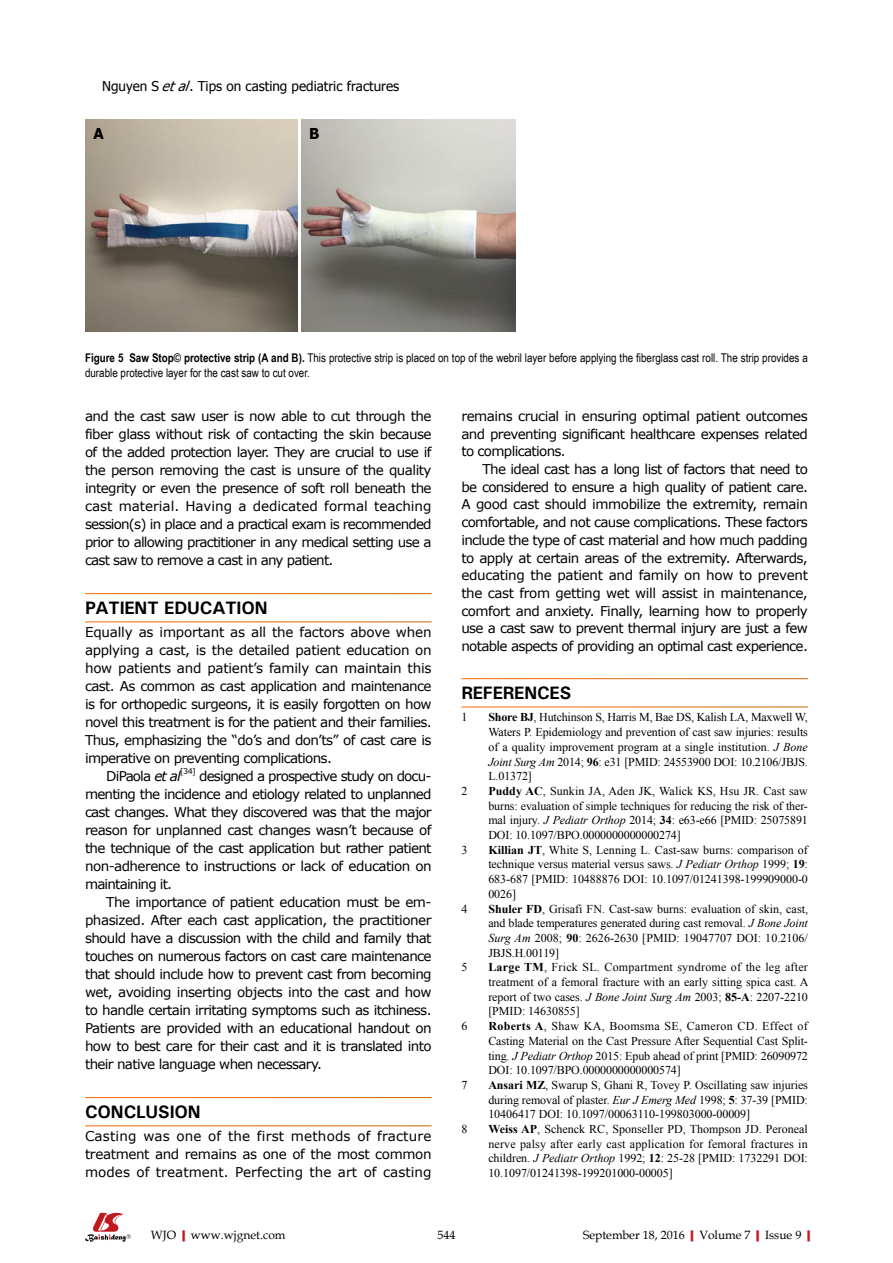
<style>
.page{position:relative;width:893px;height:1263px;background:#fff}
.page>*{position:absolute;margin:0;border:0;box-sizing:border-box;transform-origin:0 0}
.t1{font:700 18px "Univers";letter-spacing:-.01em;color:#000}
.t2{font:700 15px "Tahoma";color:#000}
.t3{font:13.5px/18px "Verdana";letter-spacing:-.05em;color:#000;text-align:justify}
.t4{font:13.5px "Verdana";letter-spacing:-.025em;color:#000}
.t5{font:13.5px "Verdana";letter-spacing:-.015em;color:#000}
.t6{font:13.5px "Verdana";letter-spacing:-.03em;color:#000}
.t7{font:13.5px "Tahoma";color:#000}
.t8{font:12px/14.7px "Times New Roman";letter-spacing:-.005em;color:#000;text-align:justify}
.t9{font:12px/15px "Arial Narrow";color:#000}
.t10{font:12px "Book Antiqua";color:#000}
.t11{font:7.8px "Verdana";color:#000}
.s1{font-style:italic}
.s2{font-weight:700}
.s3{font-weight:700;color:#c01920}
</style>
<div class="page">
<svg style="left:85px;top:1213px;width:46px;height:29px"></svg>
<img style="left:85px;top:119px;width:213px;height:213px">
<img style="left:302px;top:119px;width:213px;height:213px">
<p class="t7" style="left:102px;top:77px;width:299px">Nguyen S <span class="s1">etal</span>. Tips on casting pediatric fractures</p>
<p class="t2" style="left:94px;top:123px;width:12px">A</p>
<p class="t2" style="left:309px;top:123px;width:12px">B</p>
<p class="t9" style="left:85px;top:350px;width:724px"><span class="s2">Figure 5 Saw Stop© protective strip (A and B).</span> This protective strip is placed on top of the webril layer before applying the fiberglass cast roll. The strip provides a durable protective layer for the cast saw to cut over.</p>
<p class="t3" style="left:85px;top:407px;width:348px">and the cast saw user is now able to cut through the fiber glass without risk of contacting the skin because of the added protection layer. They are crucial to use if the person removing the cast is unsure of the quality integrity or even the presence of soft roll beneath the cast material. Having a dedicated formal teaching session(s) in place and a practical exam is recommended prior to allowing practitioner in any medical setting use a cast saw to remove a cast in any patient.</p>
<p class="t1" style="left:85px;top:596px;width:184px">PATIENT EDUCATION</p>
<p class="t5" style="left:85px;top:623px;width:348px">Equally as important as all the factors above when</p>
<p class="t4" style="left:85px;top:641px;width:348px">applying a cast, is the detailed patient education on</p>
<p class="t5" style="left:85px;top:659px;width:348px">how patients and patient’s family can maintain this</p>
<p class="t3" style="left:85px;top:677px;width:348px">cast. As common as cast application and maintenance</p>
<p class="t3" style="left:85px;top:695px;width:348px">is for orthopedic surgeons, it is easily forgotten on how</p>
<p class="t3" style="left:85px;top:713px;width:348px">novel this treatment is for the patient and their families.</p>
<p class="t3" style="left:85px;top:731px;width:348px">Thus, emphasizing the “do’s and don’ts” of cast care is</p>
<p class="t3" style="left:85px;top:749px;width:248px">imperative on preventing complications.</p>
<p class="t3" style="left:106px;top:767px;width:76px">DiPaola <span class="s1">et al</span></p>
<p class="t11" style="left:180px;top:766px;width:17px">[34]</p>
<p class="t3" style="left:199px;top:767px;width:232px">designed a prospective study on docu-</p>
<p class="t3" style="left:85px;top:785px;width:348px">menting the incidence and etiology related to unplanned</p>
<p class="t3" style="left:85px;top:803px;width:348px">cast changes. What they discovered was that the major</p>
<p class="t3" style="left:85px;top:821px;width:348px">reason for unplanned cast changes wasn’t because of</p>
<p class="t3" style="left:85px;top:839px;width:348px">the technique of the cast application but rather patient</p>
<p class="t3" style="left:85px;top:857px;width:348px">non-adherence to instructions or lack of education on</p>
<p class="t3" style="left:85px;top:875px;width:89px">maintaining it.</p>
<p class="t3" style="left:106px;top:893px;width:325px">The importance of patient education must be em-</p>
<p class="t3" style="left:85px;top:911px;width:348px">phasized. After each cast application, the practitioner</p>
<p class="t3" style="left:85px;top:929px;width:348px">should have a discussion with the child and family that</p>
<p class="t3" style="left:85px;top:947px;width:348px">touches on numerous factors on cast care maintenance</p>
<p class="t3" style="left:85px;top:965px;width:348px">that should include how to prevent cast from becoming</p>
<p class="t3" style="left:85px;top:983px;width:348px">wet, avoiding inserting objects into the cast and how</p>
<p class="t3" style="left:85px;top:1001px;width:348px">to handle certain irritating symptoms such as itchiness.</p>
<p class="t3" style="left:85px;top:1019px;width:348px">Patients are provided with an educational handout on</p>
<p class="t3" style="left:85px;top:1037px;width:348px">how to best care for their cast and it is translated into</p>
<p class="t3" style="left:85px;top:1055px;width:238px">their native language when necessary.</p>
<p class="t1" style="left:85px;top:1100px;width:117px">CONCLUSION</p>
<p class="t3" style="left:85px;top:1127px;width:348px">Casting was one of the first methods of fracture treatment and remains as one of the most common modes of treatment. Perfecting the art of casting</p>
<p class="t3" style="left:461px;top:407px;width:348px">remains crucial in ensuring optimal patient outcomes</p>
<p class="t3" style="left:461px;top:425px;width:348px">and preventing significant healthcare expenses related</p>
<p class="t3" style="left:461px;top:442px;width:106px">to complications.</p>
<p class="t3" style="left:483px;top:460px;width:327px">The ideal cast has a long list of factors that need to</p>
<p class="t3" style="left:461px;top:478px;width:348px">be considered to ensure a high quality of patient care.</p>
<p class="t3" style="left:461px;top:495px;width:348px">A good cast should immobilize the extremity, remain</p>
<p class="t3" style="left:461px;top:513px;width:348px">comfortable, and not cause complications. These factors</p>
<p class="t3" style="left:461px;top:531px;width:348px">include the type of cast material and how much padding</p>
<p class="t3" style="left:461px;top:548px;width:348px">to apply at certain areas of the extremity. Afterwards,</p>
<p class="t4" style="left:461px;top:566px;width:348px">educating the patient and family on how to prevent</p>
<p class="t6" style="left:461px;top:584px;width:348px">the cast from getting wet will assist in maintenance,</p>
<p class="t3" style="left:461px;top:602px;width:348px">comfort and anxiety. Finally, learning how to properly</p>
<p class="t3" style="left:461px;top:619px;width:348px">use a cast saw to prevent thermal injury are just a few</p>
<p class="t3" style="left:461px;top:637px;width:348px">notable aspects of providing an optimal cast experience.</p>
<p class="t1" style="left:461px;top:682px;width:111px">REFERENCES</p>
<p class="t8" style="left:461px;top:709px;width:7px">1</p>
<p class="t8" style="left:488px;top:709px;width:321px"><span class="s2">Shore BJ</span>, Hutchinson S, Harris M, Bae DS, Kalish LA, Maxwell W, Waters P. Epidemiology and prevention of cast saw injuries: results of a quality improvement program at a single institution. <span class="s1">J Bone Joint Surg Am</span> 2014; <span class="s2">96</span>: e31 [PMID: 24553900 DOI: 10.2106/JBJS.<br>L.01372]</p>
<p class="t8" style="left:461px;top:783px;width:7px">2</p>
<p class="t8" style="left:488px;top:783px;width:321px"><span class="s2">Puddy AC</span>, Sunkin JA, Aden JK, Walick KS, Hsu JR. Cast saw burns: evaluation of simple techniques for reducing the risk of ther&shy;mal injury. <span class="s1">J Pediatr Orthop</span> 2014; <span class="s2">34</span>: e63-e66 [PMID: 25075891<br>DOI: 10.1097/BPO.0000000000000274]</p>
<p class="t8" style="left:461px;top:842px;width:7px">3</p>
<p class="t8" style="left:488px;top:842px;width:321px"><span class="s2">Killian JT</span>, White S, Lenning L. Cast-saw burns: comparison of technique versus material versus saws. <span class="s1">J Pediatr Orthop</span> 1999; <span class="s2">19</span>:<br>683-687 [PMID: 10488876 DOI: 10.1097/01241398-199909000-0<br>0026]</p>
<p class="t8" style="left:461px;top:901px;width:7px">4</p>
<p class="t8" style="left:488px;top:901px;width:321px"><span class="s2">Shuler FD</span>, Grisafi FN. Cast-saw burns: evaluation of skin, cast, and blade temperatures generated during cast removal. <span class="s1">J Bone Joint Surg Am</span> 2008; <span class="s2">90</span>: 2626-2630 [PMID: 19047707 DOI: 10.2106/ JBJS.H.00119]</p>
<p class="t8" style="left:461px;top:960px;width:7px">5</p>
<p class="t8" style="left:488px;top:960px;width:322px"><span class="s2">Large TM</span>, Frick SL. Compartment syndrome of the leg after treatment of a femoral fracture with an early sitting spica cast. A report of two cases. <span class="s1">J Bone Joint Surg Am</span> 2003; <span class="s2">85-A</span>: 2207-2210 [PMID: 14630855]</p>
<p class="t8" style="left:461px;top:1018px;width:7px">6</p>
<p class="t8" style="left:488px;top:1018px;width:321px"><span class="s2">Roberts A</span>, Shaw KA, Boomsma SE, Cameron CD. Effect of Casting Material on the Cast Pressure After Sequential Cast Split&shy;ting. <span class="s1">J Pediatr Orthop</span> 2015: Epub ahead of print [PMID: 26090972<br>DOI: 10.1097/BPO.0000000000000574]</p>
<p class="t8" style="left:461px;top:1077px;width:7px">7</p>
<p class="t8" style="left:488px;top:1077px;width:321px"><span class="s2">Ansari MZ</span>, Swarup S, Ghani R, Tovey P. Oscillating saw injuries during removal of plaster. <span class="s1">Eur J Emerg Med</span> 1998; <span class="s2">5</span>: 37-39 [PMID:<br>10406417 DOI: 10.1097/00063110-199803000-00009]</p>
<p class="t8" style="left:461px;top:1121px;width:7px">8</p>
<p class="t8" style="left:488px;top:1121px;width:321px"><span class="s2">Weiss AP</span>, Schenck RC, Sponseller PD, Thompson JD. Peroneal nerve palsy after early cast application for femoral fractures in children. <span class="s1">J Pediatr Orthop</span> 1992; <span class="s2">12</span>: 25-28 [PMID: 1732291 DOI:<br>10.1097/01241398-199201000-00005]</p>
<p class="t10" style="left:151px;top:1226px;width:136px">WJO<span class="s3">|</span>www.wjgnet.com</p>
<p class="t10" style="left:437px;top:1226px;width:19px">544</p>
<p class="t10" style="left:583px;top:1226px;width:234px">September 18, 2016<span class="s3">|</span>Volume 7<span class="s3">|</span>Issue 9<span class="s3">|</span></p>
</div>
